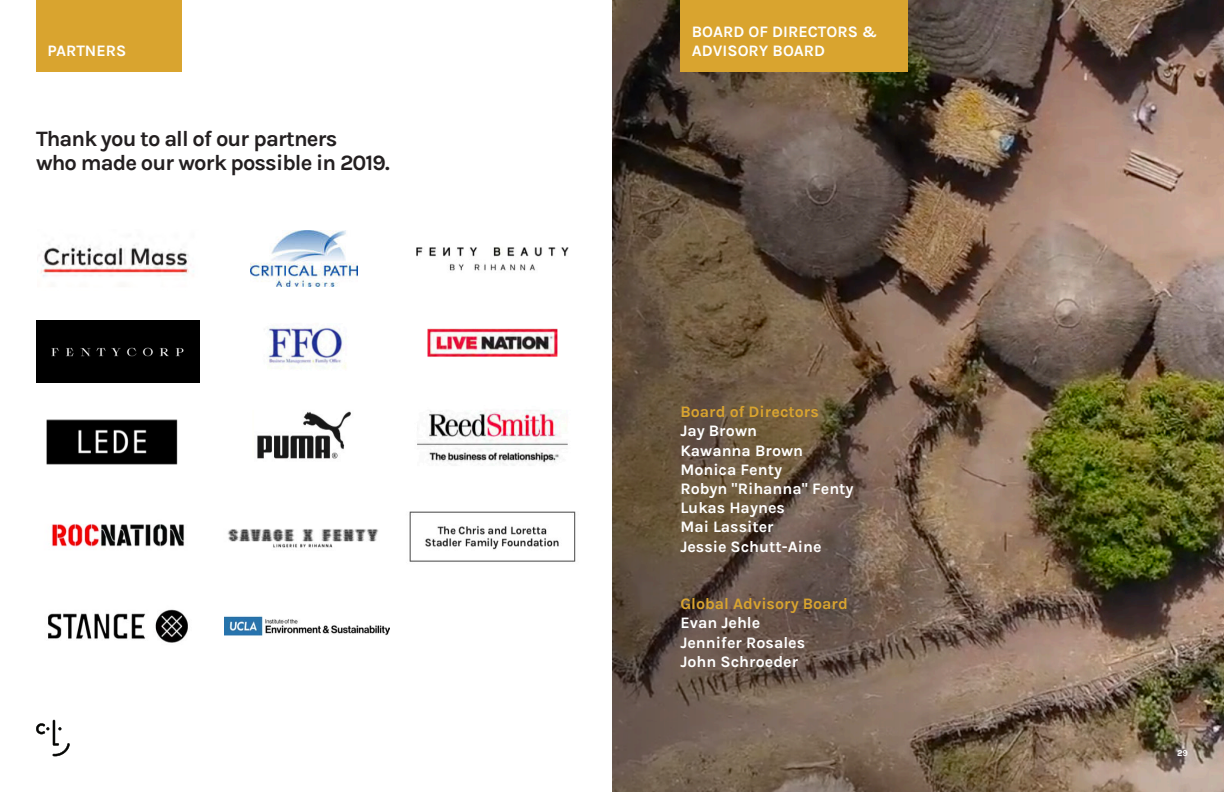
<style>
.page{position:relative;width:1224px;height:792px;background:#fff}
.page>*{position:absolute;margin:0;border:0;box-sizing:border-box;transform-origin:0 0}
.t1{font:700 22px/24px "Karla";letter-spacing:-.04em;color:#231f20}
.t2{font:700 16px/19.2px "Karla";color:#fff}
.t3{font:700 9px "Karla";color:#fff}
.s1{color:#d9a42f}
</style>
<div class="page">
<div style="left:36px;top:0;width:145px;height:71px;background:#d9a42f"></div>
<img style="left:37px;top:245px;width:157px;height:32px">
<img style="left:46px;top:419px;width:132px;height:46px">
<img style="left:51px;top:524px;width:133px;height:26px">
<img style="left:48px;top:609px;width:140px;height:34px">
<img style="left:257px;top:327px;width:311px;height:139px">
<img style="left:227px;top:511px;width:349px;height:51px">
<img style="left:416px;top:247px;width:153px;height:24px">
<div style="left:36px;top:320px;width:163px;height:63px;background:#000"></div>
<img style="left:1188px;top:0;width:36px;height:792px">
<img style="left:612px;top:0;width:576px;height:792px">
<div style="left:680px;top:0;width:228px;height:71px;background:#d9a42f"></div>
<svg style="left:36px;top:720px;width:34px;height:36px"></svg>
<img style="left:224px;top:616px;width:166px;height:20px">
<img style="left:250px;top:231px;width:107px;height:55px">
<p class="t2" style="left:48px;top:41px;width:80px">PARTNERS</p>
<p class="t1" style="left:36px;top:127px;width:355px">Thank you to all of our partners<br>who made our work possible in 2019.</p>
<p class="t2" style="left:692px;top:22px;width:187px">BOARD OF DIRECTORS &amp;<br>ADVISORY BOARD</p>
<p class="t2" style="left:680px;top:402px;width:175px"><span class="s1">Board of Directors<br></span>Jay Brown<br>Kawanna Brown<br>Monica Fenty<br>Robyn "Rihanna" Fenty<br>Lukas Haynes<br>Mai Lassiter<br>Jessie Schutt-Aine</p>
<p class="t2" style="left:680px;top:594px;width:169px"><span class="s1">Global Advisory Board<br></span>Evan Jehle<br>Jennifer Rosales<br>John Schroeder</p>
<p class="t3" style="left:1177px;top:748px;width:12px">29</p>
</div>
